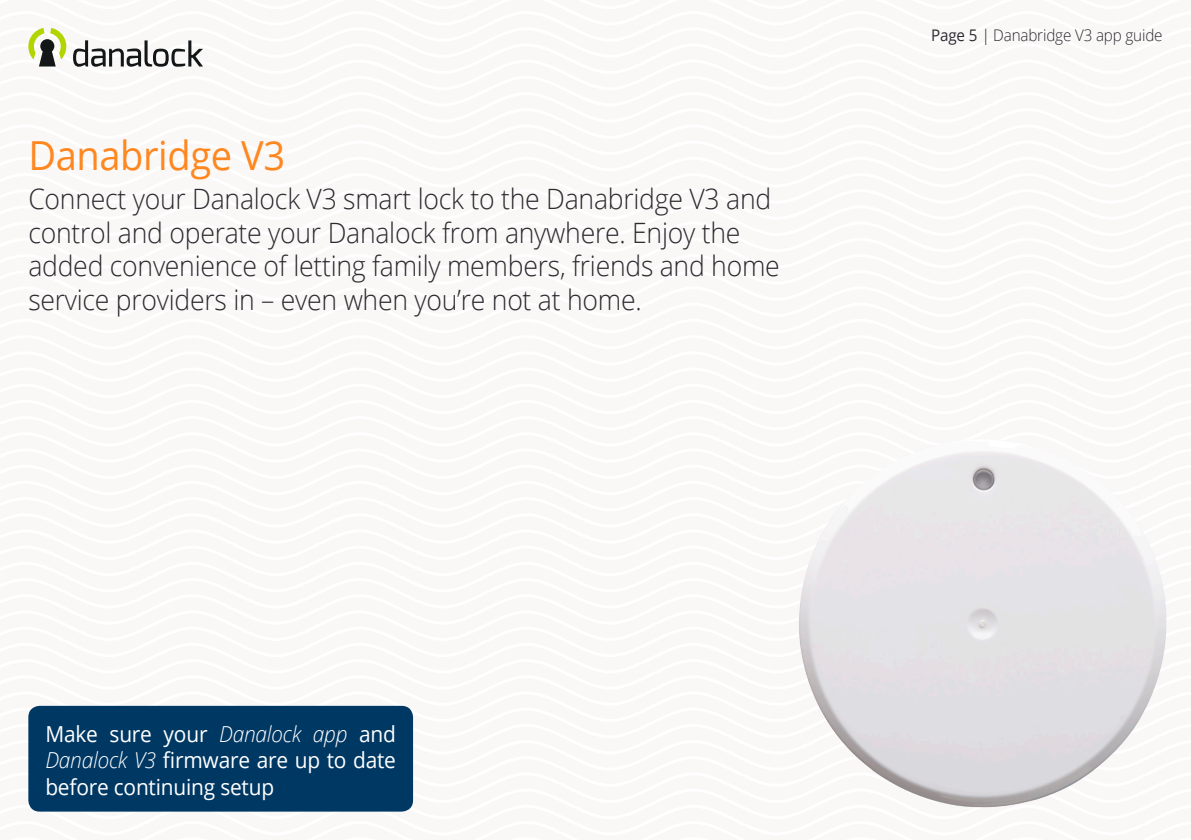
<style>
.page{position:relative;width:1191px;height:840px;background:#fff}
.page>*{position:absolute;margin:0;border:0;box-sizing:border-box;transform-origin:0 0}
.t1{font:40px "Open Sans";letter-spacing:-.01em;color:#ff871f;scale:.95 1}
.t2{font:300 28px/33.6px "Open Sans";letter-spacing:-.01em;color:#2d2a30;scale:.95 1}
.info_text{font:22px/26.4px "Open Sans";letter-spacing:-.01em;color:#fff;text-align:justify;scale:.95 1}
.t3{font:300 16px "Open Sans";letter-spacing:-.01em;color:#2d2a30;scale:.95 1}
.s1{font-weight:400}
.s2{font-style:italic}
.s3{font-weight:300;font-style:italic}
</style>
<div class="page">
<div style="left:0;top:0;width:1191px;height:839px;background:#faf7f7"></div>
<svg style="left:73px;top:40px;width:130px;height:26px"></svg>
<svg style="left:28px;top:28px;width:38px;height:38px"></svg>
<img style="left:799px;top:453px;width:367px;height:355px">
<div style="left:28px;top:705px;width:385px;height:106px;background:#003864;border-radius:11px"></div>
<p class="t1" style="left:28px;top:128px;width:272px">Danabridge V3</p>
<p class="t2" style="left:28px;top:181px;width:792px">Connect your Danalock V3 smart lock to the Danabridge V3 and control and operate your Danalock from anywhere. Enjoy the added convenience of letting family members, friends and home service providers in – even when you’re not at home.</p>
<p class="t3" style="left:931px;top:24px;width:245px"><span class="s1">Page 5</span> <span class="s2">|</span> Danabridge V3 app guide</p>
<p class="info_text" style="left:45px;top:719px;width:371px">Make sure your <span class="s3">Danalock app</span> and <span class="s3">Danalock V3</span> firmware are up to date before continuing setup</p>
</div>
